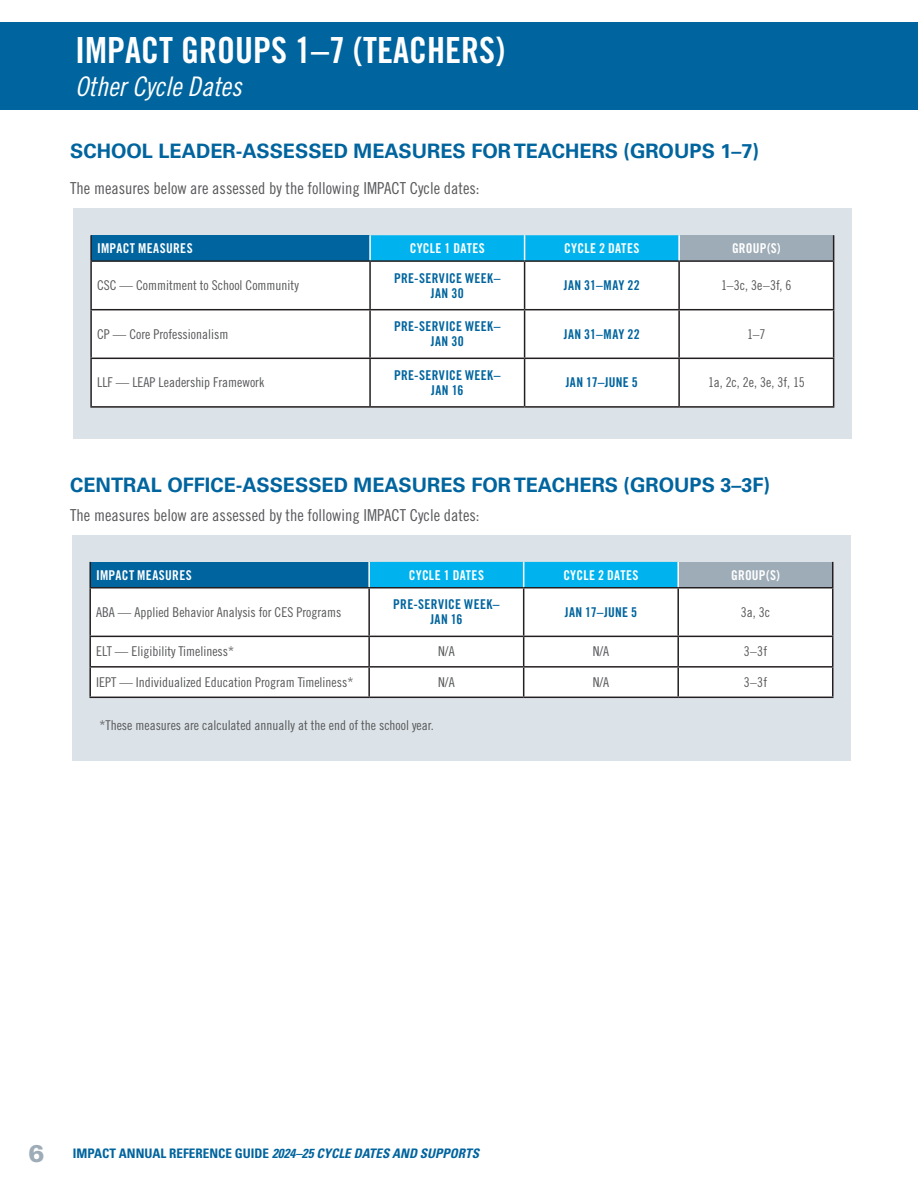
<style>
.page{position:relative;width:918px;height:1188px;background:#fff}
.page>*{position:absolute;margin:0;border:0;box-sizing:border-box;transform-origin:0 0}
.t1{font:36px "Trade Gothic LT Std Bd Cn 20";color:#fff}
.t2{font:27px "Trade Gothic LT Std Cn 18 Obl";color:#fff}
.Subhead_1{font:700 19.8px "Univers LT Std";color:#00649e}
.Body_Text{font:700 19.8px "Univers LT Std";color:#00649e}
.Body_Text-2{font:16.5px "Trade Gothic LT Std Cn 18";color:#57585a}
.Body_Text-3{font:13.5px "Trade Gothic LT Std Cn 18";color:#57585a}
.table_head1{font:13.5px "Trade Gothic LT Std Bd Cn 20";letter-spacing:.025em;color:#00649e}
.table_head1-2{font:13.5px "Trade Gothic LT Std Bd Cn 20";letter-spacing:.02em;color:#fff}
.Rubric_note{font:13.5px "Trade Gothic LT Std Cn 18";color:#57585a}
.table_head1-3{font:13.5px "Trade Gothic LT Std Cn 18";letter-spacing:.005em;color:#57585a}
.t3{font:italic 700 condensed 13.2px "Univers LT Std";color:#00649e}
.s1{font-weight:900;font-style:normal;font-stretch:normal;font-size:24px;color:#9eacb7}
.s2{font-style:normal}
</style>
<div class="page">
<div style="left:210px;top:23px;width:708px;height:87px;background:#00649e"></div>
<div style="left:0;top:23px;width:227px;height:87px;background:#00649e"></div>
<div style="left:73px;top:208px;width:778px;height:231px;background:#dce3e8"></div>
<div style="left:679px;top:235px;width:155px;height:26px;background:#9eacb7"></div>
<div style="left:680px;top:262px;width:153px;height:144px;background:#fff"></div>
<svg style="left:92px;top:235px;width:586px;height:171px;background:#d7ecf5"></svg>
<hr style="left:90px;top:235px;width:2px;height:25px;background:#231f20">
<svg style="left:833px;top:235px;width:1px;height:25px"></svg>
<hr style="left:90px;top:260px;width:280px;height:2px;background:#231f20">
<hr style="left:90px;top:262px;width:2px;height:47px;background:#231f20">
<hr style="left:90px;top:309px;width:280px;height:1px;background:#231f20">
<hr style="left:90px;top:310px;width:2px;height:48px;background:#231f20">
<hr style="left:370px;top:309px;width:155px;height:1px;background:#231f20">
<hr style="left:525px;top:309px;width:154px;height:1px;background:#231f20">
<hr style="left:679px;top:309px;width:155px;height:1px;background:#231f20">
<hr style="left:90px;top:358px;width:280px;height:1px;background:#231f20">
<hr style="left:90px;top:359px;width:2px;height:47px;background:#231f20">
<hr style="left:370px;top:358px;width:155px;height:1px;background:#231f20">
<hr style="left:525px;top:358px;width:154px;height:1px;background:#231f20">
<hr style="left:679px;top:358px;width:155px;height:1px;background:#231f20">
<hr style="left:90px;top:406px;width:280px;height:2px;background:#231f20">
<hr style="left:370px;top:260px;width:155px;height:2px;background:#231f20">
<hr style="left:369px;top:262px;width:2px;height:47px;background:#231f20">
<hr style="left:525px;top:260px;width:154px;height:2px;background:#231f20">
<hr style="left:524px;top:262px;width:1px;height:47px;background:#231f20">
<hr style="left:679px;top:260px;width:155px;height:2px;background:#231f20">
<hr style="left:678px;top:262px;width:2px;height:47px;background:#231f20">
<hr style="left:833px;top:262px;width:1px;height:47px;background:#231f20">
<hr style="left:369px;top:310px;width:2px;height:48px;background:#231f20">
<hr style="left:524px;top:310px;width:1px;height:48px;background:#231f20">
<hr style="left:678px;top:310px;width:2px;height:48px;background:#231f20">
<hr style="left:833px;top:310px;width:1px;height:48px;background:#231f20">
<hr style="left:369px;top:359px;width:2px;height:47px;background:#231f20">
<hr style="left:524px;top:359px;width:1px;height:47px;background:#231f20">
<hr style="left:678px;top:359px;width:2px;height:47px;background:#231f20">
<hr style="left:833px;top:359px;width:1px;height:47px;background:#231f20">
<hr style="left:370px;top:406px;width:155px;height:2px;background:#231f20">
<hr style="left:525px;top:406px;width:154px;height:2px;background:#231f20">
<hr style="left:679px;top:406px;width:155px;height:2px;background:#231f20">
<hr style="left:678px;top:235px;width:2px;height:25px;background:#fff">
<div style="left:72px;top:535px;width:778px;height:225px;background:#dce3e8"></div>
<div style="left:678px;top:562px;width:155px;height:26px;background:#9eacb7"></div>
<div style="left:679px;top:589px;width:153px;height:108px;background:#fff"></div>
<hr style="left:89px;top:589px;width:2px;height:47px;background:#231f20">
<hr style="left:89px;top:636px;width:280px;height:1px;background:#231f20">
<hr style="left:89px;top:637px;width:2px;height:29px;background:#231f20">
<hr style="left:678px;top:636px;width:155px;height:1px;background:#231f20">
<hr style="left:89px;top:666px;width:280px;height:2px;background:#231f20">
<hr style="left:89px;top:668px;width:2px;height:29px;background:#231f20">
<svg style="left:90px;top:562px;width:588px;height:135px;background:#c8e2ed"></svg>
<hr style="left:678px;top:666px;width:155px;height:2px;background:#231f20">
<hr style="left:89px;top:697px;width:280px;height:1px;background:#231f20">
<hr style="left:369px;top:697px;width:155px;height:1px;background:#231f20">
<hr style="left:524px;top:697px;width:154px;height:1px;background:#231f20">
<svg style="left:832px;top:562px;width:1px;height:25px"></svg>
<hr style="left:524px;top:587px;width:154px;height:2px;background:#231f20">
<hr style="left:89px;top:562px;width:2px;height:25px;background:#231f20">
<hr style="left:89px;top:587px;width:280px;height:2px;background:#231f20">
<hr style="left:678px;top:587px;width:155px;height:2px;background:#231f20">
<hr style="left:677px;top:589px;width:2px;height:47px;background:#231f20">
<hr style="left:832px;top:589px;width:1px;height:47px;background:#231f20">
<hr style="left:677px;top:637px;width:2px;height:29px;background:#231f20">
<hr style="left:677px;top:668px;width:2px;height:29px;background:#231f20">
<svg style="left:832px;top:637px;width:1px;height:60px"></svg>
<hr style="left:678px;top:697px;width:155px;height:1px;background:#231f20">
<hr style="left:677px;top:562px;width:2px;height:25px;background:#fff">
<p class="t1" style="left:75px;top:28px;width:431px">IMPACT GROUPS 1–7 (TEACHERS)</p>
<p class="t2" style="left:75px;top:70px;width:168px">Other Cycle Dates</p>
<p class="Body_Text" style="left:70px;top:139px;width:690px">SCHOOL LEADER-ASSESSED MEASURES FOR TEACHERS (GROUPS 1–7)</p>
<p class="Body_Text-2" style="left:70px;top:178px;width:411px">The measures below are assessed by the following IMPACT Cycle dates:</p>
<p class="table_head1-2" style="left:97px;top:240px;width:97px">IMPACT MEASURES</p>
<p class="table_head1-2" style="left:410px;top:240px;width:77px">CYCLE 1 DATES</p>
<p class="table_head1-2" style="left:564px;top:240px;width:77px">CYCLE 2 DATES</p>
<p class="table_head1-2" style="left:732px;top:240px;width:50px">GROUP(S)</p>
<p class="Body_Text-3" style="left:97px;top:277px;width:203px">CSC — Commitment to School Community</p>
<p class="table_head1" style="left:394px;top:270px;width:108px">PRE-SERVICE WEEK–</p>
<p class="table_head1" style="left:431px;top:285px;width:34px">JAN 30</p>
<p class="table_head1" style="left:564px;top:277px;width:77px">JAN 31–MAY 22</p>
<p class="table_head1-3" style="left:721px;top:277px;width:72px">1–3c, 3e–3f, 6</p>
<p class="Body_Text-3" style="left:97px;top:326px;width:133px">CP — Core Professionalism</p>
<p class="Body_Text-3" style="left:97px;top:375px;width:169px">LLF — LEAP Leadership Framework</p>
<p class="table_head1" style="left:394px;top:318px;width:108px">PRE-SERVICE WEEK–</p>
<p class="table_head1" style="left:431px;top:333px;width:34px">JAN 30</p>
<p class="table_head1" style="left:394px;top:367px;width:108px">PRE-SERVICE WEEK–</p>
<p class="table_head1" style="left:431px;top:382px;width:34px">JAN 16</p>
<p class="table_head1" style="left:564px;top:326px;width:77px">JAN 31–MAY 22</p>
<p class="table_head1-3" style="left:747px;top:326px;width:20px">1–7</p>
<p class="table_head1" style="left:566px;top:374px;width:74px">JAN 17–JUNE 5</p>
<p class="table_head1-3" style="left:708px;top:375px;width:98px">1a, 2c, 2e, 3e, 3f, 15</p>
<p class="Subhead_1" style="left:70px;top:473px;width:702px">CENTRAL OFFICE-ASSESSED MEASURES FOR TEACHERS (GROUPS 3–3F)</p>
<p class="Body_Text-2" style="left:70px;top:505px;width:411px">The measures below are assessed by the following IMPACT Cycle dates:</p>
<p class="table_head1-2" style="left:96px;top:567px;width:97px">IMPACT MEASURES</p>
<p class="table_head1-2" style="left:409px;top:567px;width:77px">CYCLE 1 DATES</p>
<p class="table_head1-2" style="left:563px;top:567px;width:77px">CYCLE 2 DATES</p>
<p class="table_head1-2" style="left:731px;top:567px;width:50px">GROUP(S)</p>
<p class="Body_Text-3" style="left:96px;top:604px;width:247px">ABA — Applied Behavior Analysis for CES Programs</p>
<p class="table_head1" style="left:393px;top:596px;width:108px">PRE-SERVICE WEEK–</p>
<p class="table_head1" style="left:430px;top:611px;width:34px">JAN 16</p>
<p class="table_head1" style="left:565px;top:604px;width:74px">JAN 17–JUNE 5</p>
<p class="table_head1-3" style="left:741px;top:604px;width:31px">3a, 3c</p>
<p class="Body_Text-3" style="left:96px;top:644px;width:139px">ELT — Eligibility Timeliness*</p>
<p class="Body_Text-3" style="left:438px;top:644px;width:18px">N/A</p>
<p class="Body_Text-3" style="left:593px;top:644px;width:18px">N/A</p>
<p class="table_head1-3" style="left:744px;top:644px;width:25px">3–3f</p>
<p class="Body_Text-3" style="left:96px;top:674px;width:259px">IEPT — Individualized Education Program Timeliness*</p>
<p class="Body_Text-3" style="left:438px;top:674px;width:18px">N/A</p>
<p class="Body_Text-3" style="left:593px;top:674px;width:18px">N/A</p>
<p class="table_head1-3" style="left:744px;top:674px;width:25px">3–3f</p>
<p class="Rubric_note" style="left:99px;top:717px;width:336px">*These measures are calculated annually at the end of the school year.</p>
<p class="t3" style="left:28px;top:1145px;width:452px"><span class="s1">6</span> <span class="s2">IMPACT ANNUAL REFERENCE GUIDE</span> 2024–25 CYCLE DATES AND SUPPORTS</p>
</div>
